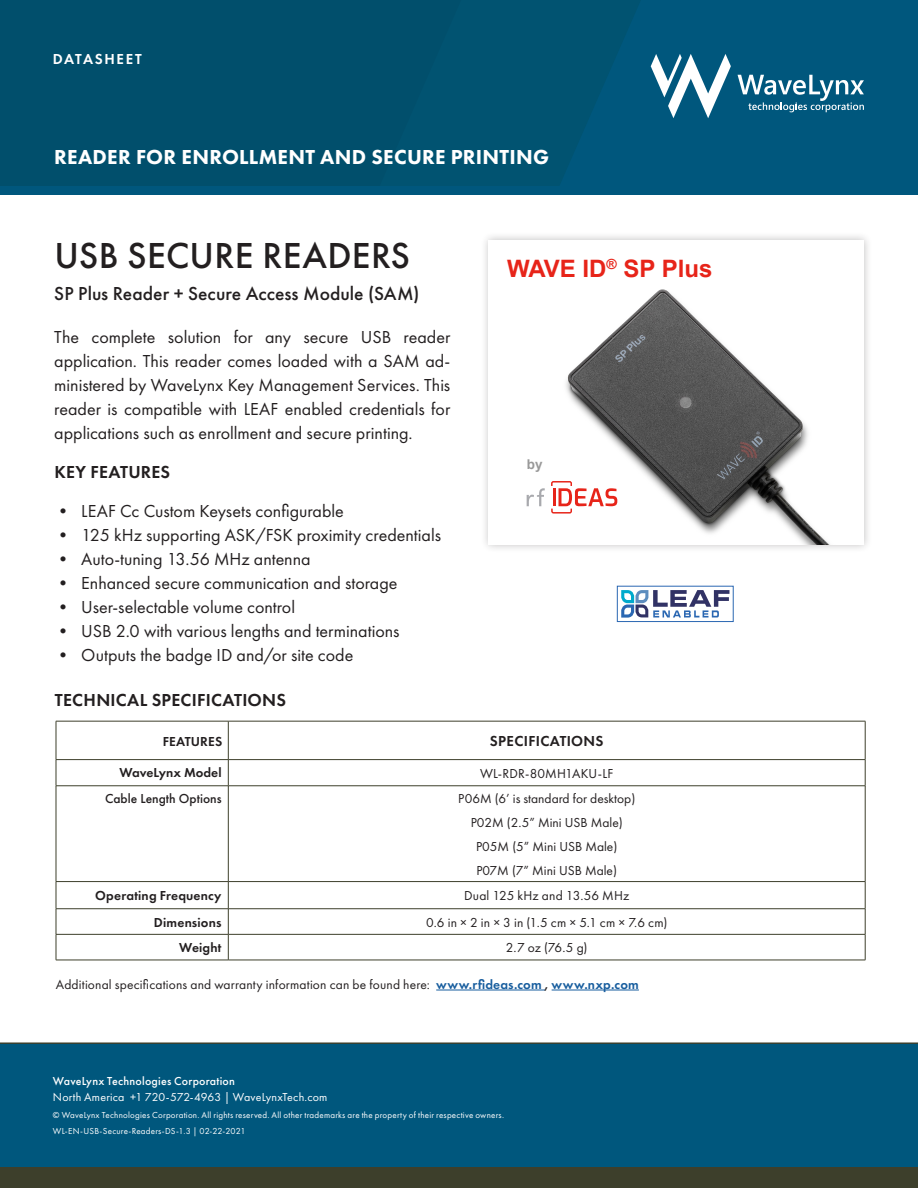
<style>
.page{position:relative;width:918px;height:1188px;background:#fff}
.page>*{position:absolute;margin:0;border:0;box-sizing:border-box;transform-origin:0 0}
.t1{font:500 37.5px "Futura PT";letter-spacing:.01em;color:#231f20}
.Table__entry_header{font:700 24px "Arial";color:#e72419}
.Banner_Header_1{font:800 21px "Futura PT";letter-spacing:.015em;color:#fff}
.Subtitle{font:500 19.5px "Futura PT";color:#231f20}
.t2{font:18px/24px "Futura PT";color:#231f20;text-align:justify}
.Header_1{font:600 18px "Futura PT";letter-spacing:.015em;color:#231f20}
.t3{font:600 15px "Futura PT";letter-spacing:.02em;color:#231f20}
.t4{font:600 15px "Futura PT";letter-spacing:.115em;color:#fff}
.t5{font:13.5px "Futura PT";letter-spacing:.01em;color:#231f20}
.Table_Entry_Header_R{font:600 13.5px "Futura PT";letter-spacing:.01em;color:#231f20}
.Table_Entry_Header_R-2{font:500 13.5px "Futura PT";color:#231f20}
.Table__entry_header-2{font:600 13.5px "Futura PT";letter-spacing:.01em;color:#231f20}
.Table__entry_header-3{font:700 13.5px "Arial";color:#999}
.t6{font:12px "Futura PT";letter-spacing:.015em;color:#fff}
.t7{font:500 12px "Futura PT";letter-spacing:.02em;color:#fff}
.t8{font:9px/16.5px "Futura PT";letter-spacing:.025em;color:#fff}
.s1{font-weight:600;color:#175d9e}
.s2{font-weight:600}
</style>
<div class="page">
<div style="left:0;top:1044px;width:918px;height:144px;background:#00577d"></div>
<div style="left:0;top:1168px;width:918px;height:20px;background:#3d3f2b"></div>
<hr style="left:0;top:1043px;width:918px;height:1px;background:#3d3f2b">
<div style="left:480px;top:231px;width:393px;height:322px;background:#231f20;opacity:.28"></div>
<div style="left:489px;top:240px;width:375px;height:304px;background:#fff"></div>
<img style="left:566px;top:289px;width:263px;height:255px">
<hr style="left:436px;top:990px;width:109px;height:1px;background:#175d9e">
<hr style="left:552px;top:990px;width:87px;height:1px;background:#175d9e">
<hr style="left:228px;top:881px;width:637px;height:1px;background:#3d3f2b">
<hr style="left:56px;top:908px;width:172px;height:1px;background:#3d3f2b">
<hr style="left:228px;top:721px;width:637px;height:1px;background:#3d3f2b">
<hr style="left:865px;top:721px;width:1px;height:38px;background:#3d3f2b">
<hr style="left:228px;top:759px;width:637px;height:1px;background:#3d3f2b">
<hr style="left:56px;top:721px;width:172px;height:1px;background:#3d3f2b">
<hr style="left:56px;top:721px;width:1px;height:38px;background:#3d3f2b">
<hr style="left:228px;top:721px;width:1px;height:38px;background:#3d3f2b">
<hr style="left:56px;top:759px;width:172px;height:1px;background:#3d3f2b">
<svg style="left:228px;top:760px;width:1px;height:26px"></svg>
<hr style="left:228px;top:786px;width:1px;height:95px;background:#3d3f2b">
<hr style="left:56px;top:881px;width:172px;height:1px;background:#3d3f2b">
<svg style="left:228px;top:882px;width:1px;height:78px"></svg>
<hr style="left:228px;top:908px;width:637px;height:1px;background:#3d3f2b">
<svg style="left:56px;top:760px;width:1px;height:26px"></svg>
<svg style="left:865px;top:760px;width:1px;height:26px"></svg>
<hr style="left:56px;top:786px;width:172px;height:1px;background:#3d3f2b">
<hr style="left:56px;top:786px;width:1px;height:95px;background:#3d3f2b">
<hr style="left:228px;top:786px;width:637px;height:1px;background:#3d3f2b">
<hr style="left:865px;top:786px;width:1px;height:95px;background:#3d3f2b">
<hr style="left:56px;top:934px;width:172px;height:1px;background:#3d3f2b">
<svg style="left:56px;top:882px;width:1px;height:78px"></svg>
<hr style="left:228px;top:934px;width:637px;height:1px;background:#3d3f2b">
<svg style="left:865px;top:882px;width:1px;height:78px"></svg>
<hr style="left:56px;top:960px;width:172px;height:1px;background:#3d3f2b">
<hr style="left:228px;top:960px;width:637px;height:1px;background:#3d3f2b">
<svg style="left:527px;top:488px;width:18px;height:18px"></svg>
<svg style="left:551px;top:481px;width:66px;height:33px"></svg>
<div style="left:617px;top:586px;width:117px;height:36px;border:1px solid #2a67b2"></div>
<svg style="left:621px;top:590px;width:108px;height:28px"></svg>
<div style="left:653px;top:0;width:265px;height:186px;background:#00577d"></div>
<svg style="left:473px;top:0;width:180px;height:186px;background:#005474"></svg>
<div style="left:0;top:0;width:473px;height:186px;background:#014f6c"></div>
<div style="left:0;top:186px;width:918px;height:9px;background:#00577d"></div>
<svg style="left:738px;top:75px;width:126px;height:37px;background:#40819d"></svg>
<svg style="left:651px;top:54px;width:80px;height:64px"></svg>
<p class="t4" style="left:53px;top:50px;width:90px">DATASHEET</p>
<p class="Banner_Header_1" style="left:54px;top:143px;width:497px">READER FOR ENROLLMENT AND SECURE PRINTING</p>
<p class="t1" style="left:54px;top:233px;width:357px">USB SECURE READERS</p>
<p class="Subtitle" style="left:54px;top:282px;width:367px">SP Plus Reader + Secure Access Module (SAM)</p>
<p class="t2" style="left:54px;top:325px;width:398px">The complete solution for any secure USB reader application. This reader comes loaded with a SAM ad&shy;ministered by WaveLynx Key Management Services. This reader is compatible with LEAF enabled credentials for applications such as enrollment and secure printing.</p>
<p class="Header_1" style="left:54px;top:461px;width:117px">KEY FEATURES</p>
<p class="t2" style="left:54px;top:499px;width:291px">• LEAF Cc Custom Keysets configurable</p>
<p class="t2" style="left:54px;top:523px;width:388px">• 125 kHz supporting ASK/FSK proximity credentials</p>
<p class="t2" style="left:54px;top:547px;width:258px">• Auto-tuning 13.56 MHz antenna</p>
<p class="t2" style="left:54px;top:571px;width:345px">• Enhanced secure communication and storage</p>
<p class="t2" style="left:54px;top:595px;width:242px">• User-selectable volume control</p>
<p class="t2" style="left:54px;top:619px;width:347px">• USB 2.0 with various lengths and terminations</p>
<p class="t2" style="left:54px;top:643px;width:301px">• Outputs the badge ID and/or site code</p>
<p class="Header_1" style="left:55px;top:689px;width:233px">TECHNICAL SPECIFICATIONS</p>
<p class="Table__entry_header-2" style="left:163px;top:733px;width:61px">FEATURES</p>
<p class="t3" style="left:490px;top:732px;width:115px">SPECIFICATIONS</p>
<p class="Table_Entry_Header_R" style="left:120px;top:764px;width:103px">WaveLynx Model</p>
<p class="t5" style="left:480px;top:765px;width:135px">WL-RDR-80MH1AKU-LF</p>
<p class="Table_Entry_Header_R-2" style="left:105px;top:790px;width:118px">Cable Length Options</p>
<p class="t5" style="left:458px;top:790px;width:179px">P06M (6’ is standard for desktop)</p>
<p class="t5" style="left:471px;top:814px;width:154px">P02M (2.5” Mini USB Male)</p>
<p class="t5" style="left:476px;top:838px;width:143px">P05M (5” Mini USB Male)</p>
<p class="t5" style="left:476px;top:862px;width:142px">P07M (7” Mini USB Male)</p>
<p class="Table_Entry_Header_R" style="left:95px;top:887px;width:128px">Operating Frequency</p>
<p class="t5" style="left:464px;top:888px;width:167px">Dual 125 kHz and 13.56 MHz</p>
<p class="Table_Entry_Header_R" style="left:154px;top:914px;width:69px">Dimensions</p>
<p class="t5" style="left:426px;top:914px;width:243px">0.6 in × 2 in × 3 in (1.5 cm × 5.1 cm × 7.6 cm)</p>
<p class="Table_Entry_Header_R" style="left:179px;top:939px;width:44px">Weight</p>
<p class="t5" style="left:506px;top:940px;width:83px">2.7 oz (76.5 g)</p>
<p class="t5" style="left:56px;top:976px;width:585px">Additional specifications and warranty information can be found here: <span class="s1">www.rfideas.com</span> <span class="s2">,</span> <span class="s1">www.nxp.com</span></p>
<p class="Table__entry_header" style="left:507px;top:252px;width:207px">WAVE ID<sup>®</sup> SP Plus</p>
<p class="Table__entry_header-3" style="left:527px;top:454px;width:17px">by</p>
<p class="t7" style="left:53px;top:1074px;width:184px">WaveLynx Technologies Corporation</p>
<p class="t6" style="left:53px;top:1090px;width:276px">North America +1 720-572-4963 | WaveLynxTech.com</p>
<p class="t8" style="left:53px;top:1107px;width:453px">© WaveLynx Technologies Corporation. All rights reserved. All other trademarks are the property of their respective owners.<br>WL-EN-USB-Secure-Readers-DS-1.3 | 02-22-2021</p>
</div>
